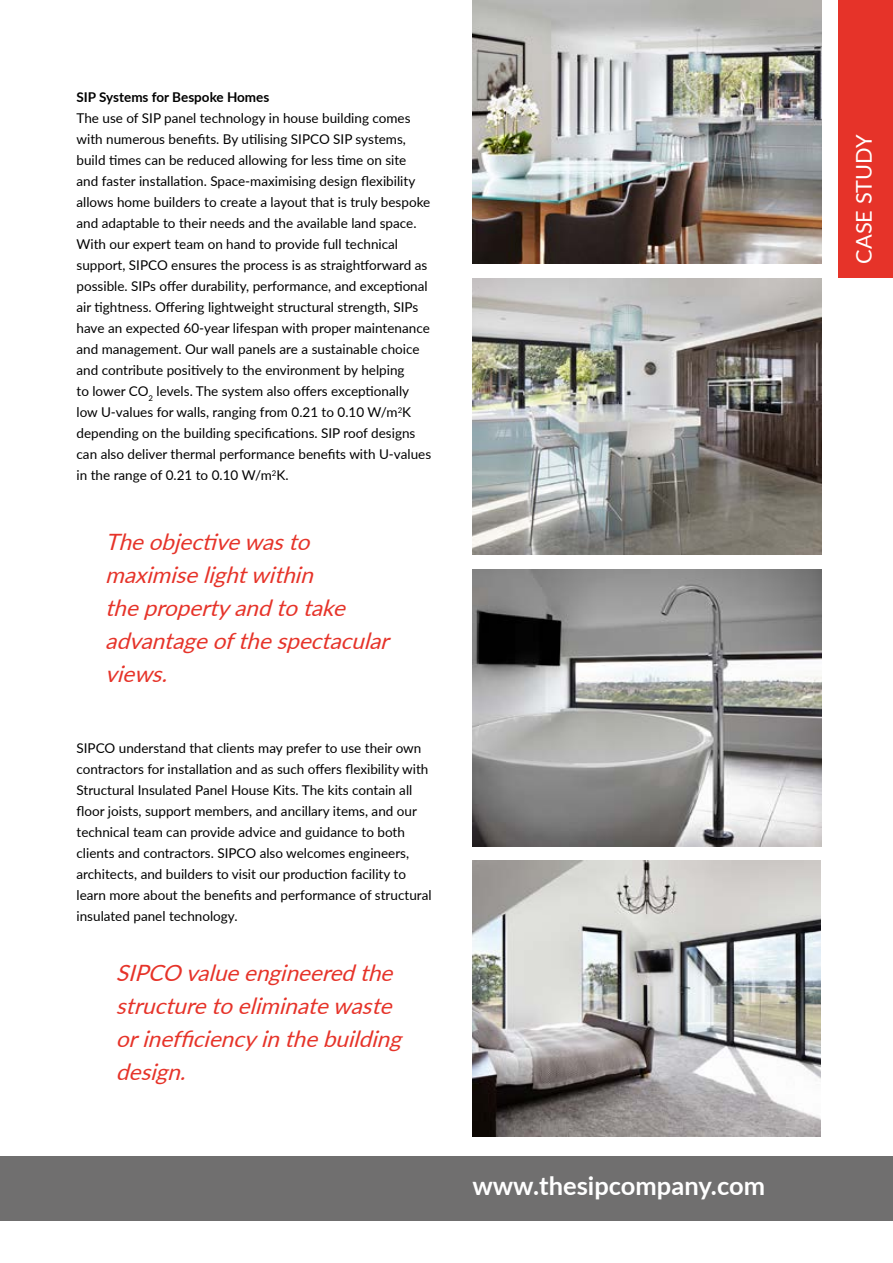
<style>
.page{position:relative;width:893px;height:1263px;background:#fff}
.page>*{position:absolute;margin:0;border:0;box-sizing:border-box;transform-origin:0 0}
.t1{font:700 25.5px "Lato";color:#fff}
.t2{font:italic 22.5px/33px "Lato";color:#e63329}
.t3{font:21.75px "Lato";color:#fff}
.t4{font:13.5px/21px "Lato";color:#000}
.t5{font:700 13.5px "Lato";color:#000}
</style>
<div class="page">
<div style="left:0;top:1157px;width:893px;height:64px;background:#706f6f"></div>
<img style="left:472px;top:0;width:349px;height:264px">
<img style="left:472px;top:278px;width:349px;height:277px">
<div style="left:839px;top:0;width:54px;height:278px;background:#e63329"></div>
<img style="left:472px;top:570px;width:349px;height:276px">
<img style="left:472px;top:860px;width:349px;height:276px">
<p class="t5" style="left:77px;top:87px;width:194px">SIP Systems for Bespoke Homes</p>
<p class="t4" style="left:77px;top:107px;width:356px">The use of SIP panel technology in house building comes with numerous benefits. By utilising SIPCO SIP systems, build times can be reduced allowing for less time on site and faster installation. Space-maximising design flexibility allows home builders to create a layout that is truly bespoke and adaptable to their needs and the available land space.<br>With our expert team on hand to provide full technical support, SIPCO ensures the process is as straightforward as possible. SIPs offer durability, performance, and exceptional air tightness. Offering lightweight structural strength, SIPs have an expected 60-year lifespan with proper maintenance and management. Our wall panels are a sustainable choice and contribute positively to the environment by helping<br>to lower CO<sub>2</sub> levels. The system also offers exceptionally low U-values for walls, ranging from 0.21 to 0.10 W/m<sup>2</sup>K depending on the building specifications. SIP roof designs can also deliver thermal performance benefits with U-values in the range of 0.21 to 0.10 W/m<sup>2</sup>K.</p>
<h2 class="t2" style="left:105px;top:524px;width:293px">Theobjectivewasto maximiselightwithin thepropertyandtotake advantageofthespectacular views.</h2>
<p class="t4" style="left:77px;top:737px;width:357px">SIPCO understand that clients may prefer to use their own contractors for installation and as such offers flexibility with Structural Insulated Panel House Kits. The kits contain all floor joists, support members, and ancillary items, and our technical team can provide advice and guidance to both clients and contractors. SIPCO also welcomes engineers, architects, and builders to visit our production facility to learn more about the benefits and performance of structural insulated panel technology.</p>
<h2 class="t2" style="left:116px;top:956px;width:294px">SIPCO valueengineeredthe structuretoeliminatewaste orinefficiencyinthebuilding design.</h2>
<h1 class="t1" style="left:472px;top:1167px;width:294px">www.thesipcompany.com</h1>
<h3 class="t3" style="left:848px;top:264px;width:131px;rotate:-90deg">CASE STUDY</h3>
</div>
